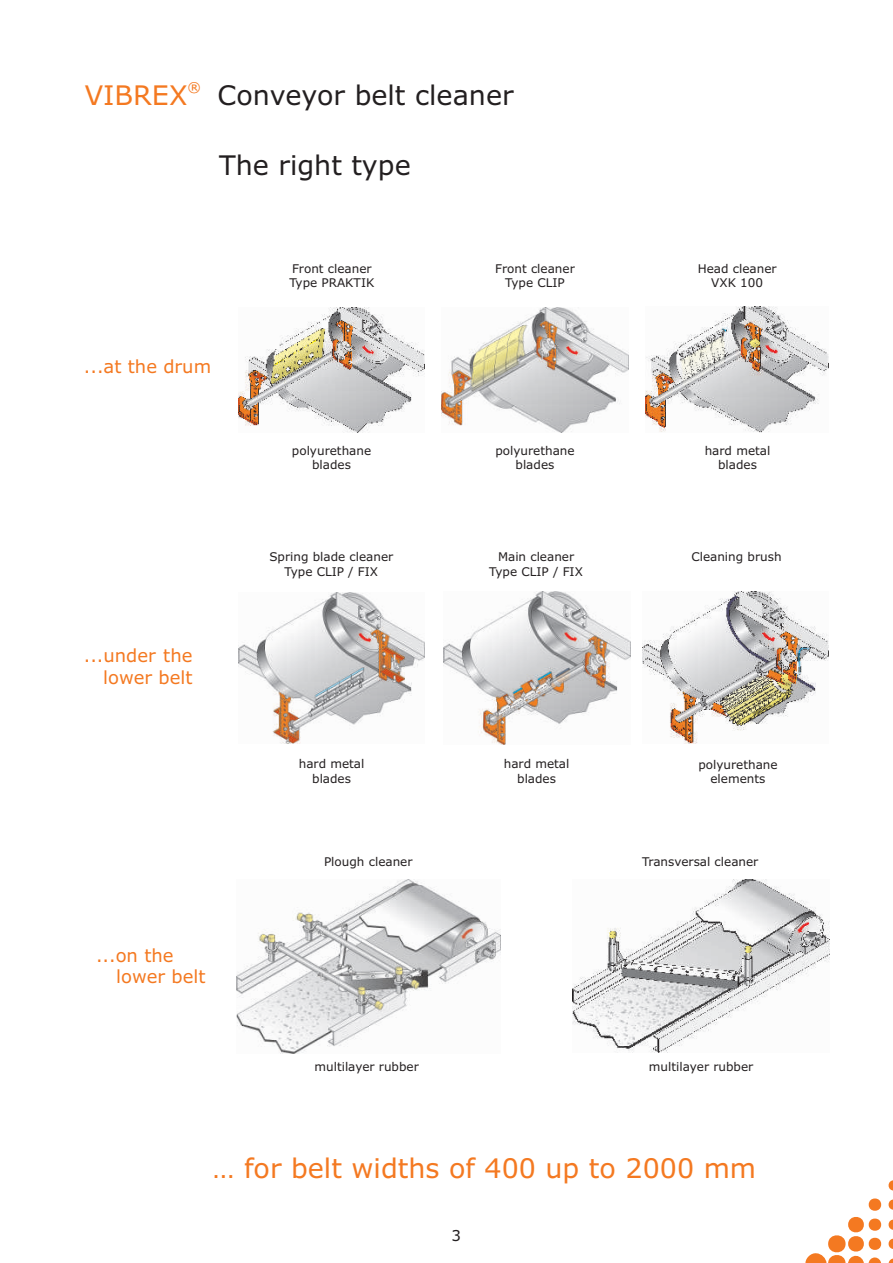
<style>
.page{position:relative;width:893px;height:1263px;background:#fff}
.page>*{position:absolute;margin:0;border:0;box-sizing:border-box;transform-origin:0 0}
.t1{font:27px "Verdana";color:#231f20}
.t2{font:27px "Verdana";color:#f47921}
.t3{font:18px/22.4px "Verdana";color:#f47921;text-align:right}
.t4{font:15px "Verdana";color:#231f20}
.t5{font:13.5px "Verdana";color:#f47921}
.t6{font:12px/14.5px "Verdana";color:#231f20;text-align:center}
.s1{color:#f47921}
</style>
<div class="page">
<svg style="left:805px;top:1180px;width:88px;height:83px"></svg>
<img style="left:237px;top:880px;width:263px;height:173px">
<img style="left:573px;top:879px;width:256px;height:174px">
<img style="left:646px;top:307px;width:182px;height:125px">
<img style="left:239px;top:308px;width:186px;height:124px">
<img style="left:643px;top:592px;width:186px;height:151px">
<img style="left:443px;top:592px;width:187px;height:152px">
<img style="left:239px;top:592px;width:186px;height:151px">
<img style="left:442px;top:308px;width:187px;height:124px">
<p class="t5" style="left:187px;top:82px;width:15px">®</p>
<h1 class="t1" style="left:85px;top:85px;width:430px"><span class="s1">VIBREX</span> Conveyor belt cleaner</h1>
<h1 class="t1" style="left:219px;top:154px;width:193px">The right type</h1>
<h2 class="t3" style="left:84px;top:357px;width:129px">...at the drum</h2>
<h2 class="t3" style="left:84px;top:645px;width:110px">...under the lower belt</h2>
<h2 class="t3" style="left:116px;top:946px;width:91px;line-height:21.5px;text-align:left;text-indent:-20px">...on the lower belt</h2>
<p class="t6" style="left:289px;top:262px;width:87px;text-align:left">Front cleaner<br>Type PRAKTIK</p>
<p class="t6" style="left:698px;top:262px;width:80px">Head cleaner<br>VXK 100</p>
<p class="t6" style="left:495px;top:262px;width:81px">Front cleaner<br>Type CLIP</p>
<p class="t6" style="left:292px;top:444px;width:81px">polyurethane blades</p>
<p class="t6" style="left:269px;top:550px;width:125px">Spring blade cleaner<br>Type CLIP / FIX</p>
<p class="t6" style="left:495px;top:444px;width:81px">polyurethane blades</p>
<p class="t6" style="left:705px;top:444px;width:67px">hard metal blades</p>
<p class="t6" style="left:489px;top:551px;width:95px">Main cleaner<br>Type CLIP / FIX</p>
<p class="t6" style="left:691px;top:551px;width:92px">Cleaning brush</p>
<p class="t6" style="left:299px;top:757px;width:67px">hard metal blades</p>
<p class="t6" style="left:504px;top:757px;width:67px">hard metal blades</p>
<p class="t6" style="left:698px;top:758px;width:81px">polyurethane elements</p>
<p class="t6" style="left:324px;top:856px;width:90px">Plough cleaner</p>
<p class="t6" style="left:642px;top:856px;width:118px">Transversal cleaner</p>
<p class="t6" style="left:314px;top:1060px;width:106px">multilayer rubber</p>
<p class="t6" style="left:649px;top:1060px;width:106px">multilayer rubber</p>
<h1 class="t2" style="left:213px;top:1157px;width:545px">… for belt widths of 400 up to 2000 mm</h1>
<p class="t4" style="left:451px;top:1229px;width:11px">3</p>
</div>
